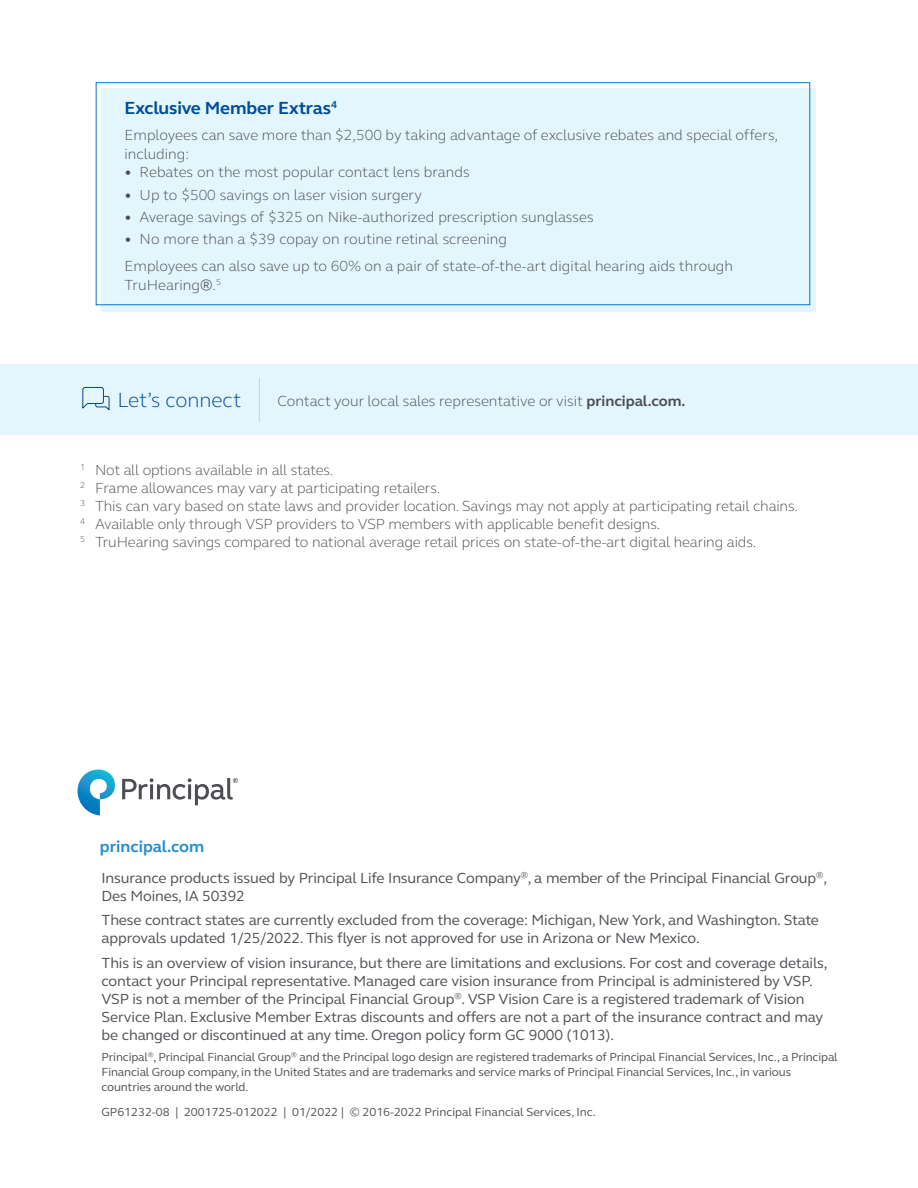
<style>
.page{position:relative;width:918px;height:1188px;background:#fff}
.page>*{position:absolute;margin:0;border:0;box-sizing:border-box;transform-origin:0 0}
.t1{font:300 21px "FS Elliot Pro";color:#004c97}
.t2{font:700 18px "FS Elliot Pro";letter-spacing:-.01em;color:#004c97}
.t3{font:700 16.5px "FS Elliot Pro";color:#258ece}
.t4{font:300 15px/18px "FS Elliot Pro";letter-spacing:-.01em;color:#4d4e53}
.t5{font:15px/18px "FS Elliot Pro";letter-spacing:-.01em;color:#4d4e53}
.t6{font:12px/15px "FS Elliot Pro";letter-spacing:-.01em;color:#4d4e53}
.s1{font-weight:700}
.s2{font-weight:400}
</style>
<div class="page">
<div style="left:102px;top:88px;width:714px;height:224px;background:#e3f5fd"></div>
<div style="left:0;top:364px;width:918px;height:71px;background:#e3f5fd"></div>
<hr style="left:259px;top:378px;width:1px;height:44px;background:#d1d1d2">
<svg style="left:82px;top:387px;width:28px;height:24px"></svg>
<svg style="left:78px;top:770px;width:37px;height:45px"></svg>
<svg style="left:122px;top:778px;width:116px;height:27px"></svg>
<p class="t2" style="left:125px;top:96px;width:214px">Exclusive Member Extras<sup>4</sup></p>
<p class="t4" style="left:125px;top:125px;width:655px;line-height:19.5px">Employees can save more than $2,500 by taking advantage of exclusive rebates and special offers, including:</p>
<p class="t4" style="left:125px;top:163px;width:346px"><span class="s1">•</span> Rebates on the most popular contact lens brands</p>
<p class="t4" style="left:125px;top:185px;width:299px"><span class="s1">•</span> Up to $500 savings on laser vision surgery</p>
<p class="t4" style="left:125px;top:208px;width:471px"><span class="s1">•</span> Average savings of $325 on Nike-authorized prescription sunglasses</p>
<p class="t4" style="left:125px;top:226px;width:610px;line-height:26.2px"><span class="s1">•</span> No more than a $39 copay on routine retinal screening<br>Employees can also save up to 60% on a pair of state-of-the-art digital hearing aids through</p>
<p class="t4" style="left:125px;top:276px;width:98px">TruHearing<span class="s2">®</span>.<sup>5</sup></p>
<h1 class="t1" style="left:117px;top:386px;width:125px">Let’s connect</h1>
<p class="t4" style="left:278px;top:392px;width:409px">Contact your local sales representative or visit <span class="s1">principal.com.</span></p>
<p class="t4" style="left:80px;top:460px;width:719px"><sup>1</sup> Not all options available in all states.<br><sup>2</sup> Frame allowances may vary at participating retailers.<br><sup>3</sup> This can vary based on state laws and provider location. Savings may not apply at participating retail chains.<br><sup>4</sup> Available only through VSP providers to VSP members with applicable benefit designs.<br><sup>5</sup> TruHearing savings compared to national average retail prices on state-of-the-art digital hearing aids.</p>
<p class="t3" style="left:100px;top:836px;width:106px">principal.com</p>
<p class="t5" style="left:102px;top:868px;width:727px">Insurance products issued by Principal Life Insurance Company<sup>®</sup>, a member of the Principal Financial Group<sup>®</sup>,<br>Des Moines, IA 50392</p>
<p class="t5" style="left:102px;top:911px;width:719px">These contract states are currently excluded from the coverage: Michigan, New York, and Washington. State approvals updated 1/25/2022. This flyer is not approved for use in Arizona or New Mexico.</p>
<p class="t5" style="left:102px;top:953px;width:727px">This is an overview of vision insurance, but there are limitations and exclusions. For cost and coverage details, contact your Principal representative. Managed care vision insurance from Principal is administered by VSP.<br>VSP is not a member of the Principal Financial Group<sup>®</sup>. VSP Vision Care is a registered trademark of Vision Service Plan. Exclusive Member Extras discounts and offers are not a part of the insurance contract and may be changed or discontinued at any time. Oregon policy form GC 9000 (1013).</p>
<p class="t6" style="left:102px;top:1049px;width:738px">Principal<sup>®</sup>, Principal Financial Group<sup>®</sup> and the Principal logo design are registered trademarks of Principal Financial Services, Inc., a Principal<br>Financial Group company, in the United States and are trademarks and service marks of Principal Financial Services, Inc., in various countries around the world.</p>
<p class="t6" style="left:102px;top:1104px;width:496px">GP61232-08 | 2001725-012022 | 01/2022 | © 2016-2022 Principal Financial Services, Inc.</p>
</div>
